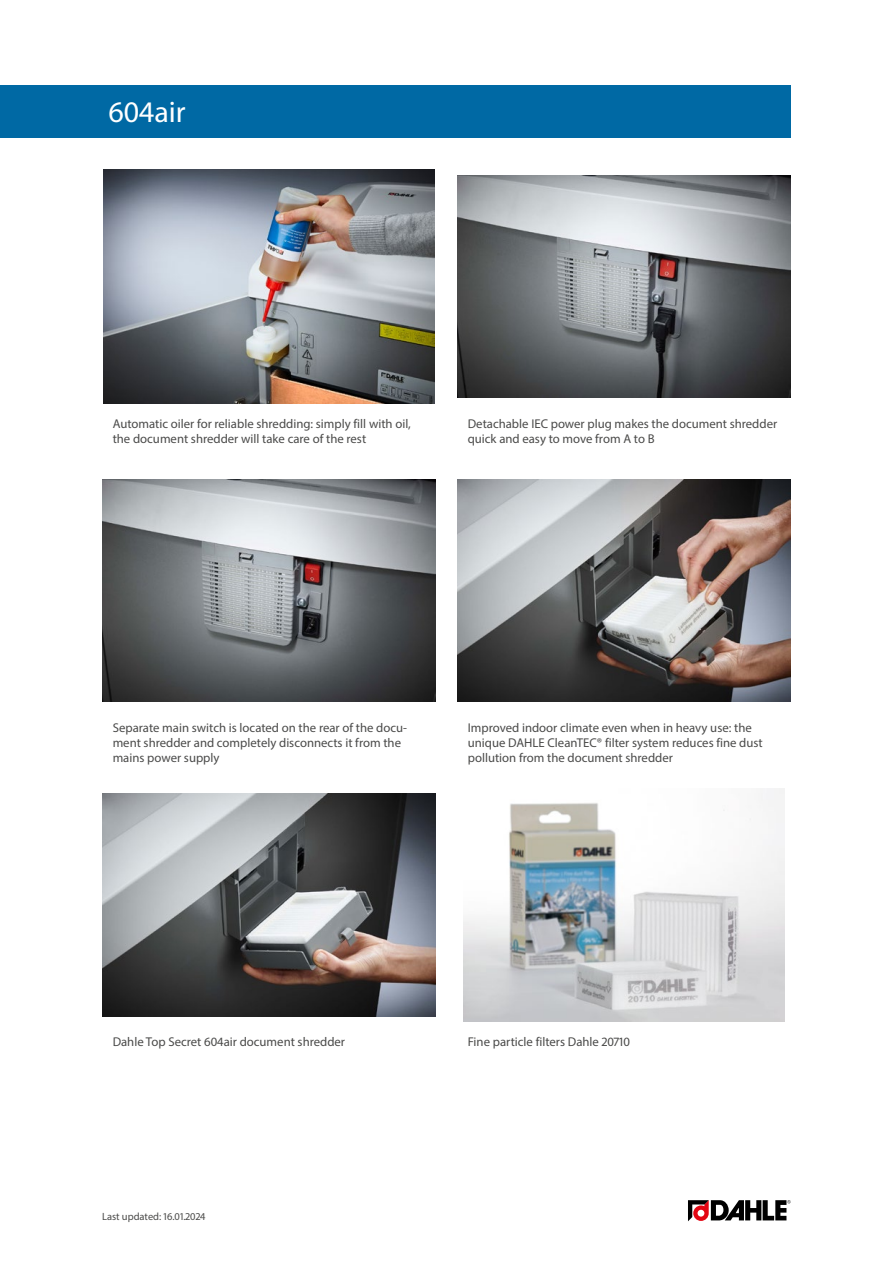
<style>
.page{position:relative;width:893px;height:1263px;background:#fff}
.page>*{position:absolute;margin:0;border:0;box-sizing:border-box;transform-origin:0 0}
.Produktname{font:30px "Myriad Pro";color:#fff}
.Fliesstexte{font:12.75px/15.3px "Myriad Pro";color:#4a4a49}
.t1{font:10.5px "Myriad Pro";color:#4a4a49}
</style>
<div class="page">
<img style="left:103px;top:169px;width:332px;height:234px">
<img style="left:457px;top:175px;width:334px;height:223px">
<img style="left:102px;top:479px;width:334px;height:223px">
<img style="left:457px;top:479px;width:334px;height:223px">
<img style="left:102px;top:794px;width:334px;height:222px">
<img style="left:463px;top:788px;width:322px;height:234px">
<svg style="left:688px;top:1200px;width:103px;height:21px"></svg>
<div style="left:0;top:85px;width:791px;height:53px;background:#0069a4"></div>
<p class="Produktname" style="left:108px;top:94px;width:79px">604air</p>
<p class="Fliesstexte" style="left:113px;top:416px;width:300px">Automatic oiler for reliable shredding: simply fill with oil, the document shredder will take care of the rest</p>
<p class="Fliesstexte" style="left:468px;top:416px;width:311px">Detachable IEC power plug makes the document shredder quick and easy to move from A to B</p>
<p class="Fliesstexte" style="left:113px;top:720px;width:296px">Separate main switch is located on the rear of the docu&shy;ment shredder and completely disconnects it from the mains power supply</p>
<p class="Fliesstexte" style="left:468px;top:720px;width:297px">Improved indoor climate even when in heavy use: the unique DAHLE CleanTEC® filter system reduces fine dust pollution from the document shredder</p>
<p class="Fliesstexte" style="left:113px;top:1034px;width:234px">Dahle Top Secret 604air document shredder</p>
<p class="Fliesstexte" style="left:468px;top:1034px;width:164px">Fine particle filters Dahle 20710</p>
<p class="t1" style="left:102px;top:1210px;width:105px">Last updated: 16.01.2024</p>
</div>
